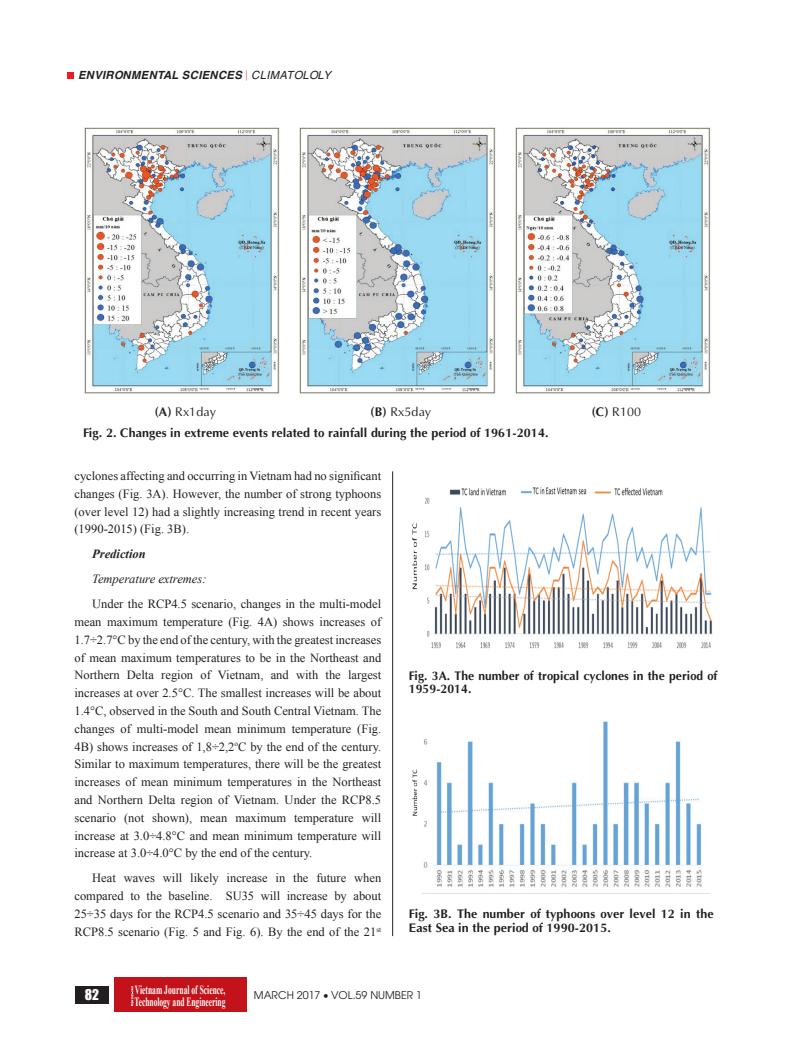
<style>
.page{position:relative;width:798px;height:1042px;background:#fff}
.page>*{position:absolute;margin:0;border:0;box-sizing:border-box;transform-origin:0 0}
.t1{font:13.75px "UTM Impact";color:#fff}
.t2{font:700 12.62px/11.4px "Times New Roman";color:#fff;scale:.6 1}
.t3{font:12.5px/17.8px "Times New Roman";color:#231f20;text-align:justify}
.t4{font:700 12.5px/13.8px "UTM Aptima";color:#231f20}
.t5{font:12.5px "UTM Aptima";color:#231f20}
.t6{font:italic 12.5px "Times New Roman";color:#231f20}
.t7{font:italic 700 12.5px "Times New Roman";color:#231f20}
.t8{font:italic 700 11.25px "UTM Helve";color:#231f20}
.t9{font:italic 11.25px "UTM Helve";color:#231f20}
.t10{font:10.62px "UTM Avo";color:#231f20}
.s1{font-weight:700}
</style>
<div class="page">
<div style="left:67px;top:73px;width:7px;height:6px;background:#ee1d23"></div>
<div style="left:75px;top:986px;width:33px;height:17px;background:#231f20"></div>
<div style="left:114px;top:977px;width:132px;height:34px;background:#c4121a"></div>
<svg style="left:131px;top:986px;width:2px;height:20px"></svg>
<img style="left:412px;top:487px;width:301px;height:162px">
<img style="left:412px;top:721px;width:291px;height:166px">
<hr style="left:392px;top:471px;width:1px;height:465px;background:#231f20">
<img style="left:84px;top:127px;width:196px;height:267px">
<img style="left:299px;top:127px;width:197px;height:267px">
<img style="left:515px;top:127px;width:196px;height:267px">
<p class="t8" style="left:78px;top:66px;width:158px">ENVIRONMENTAL SCIENCES</p>
<p class="t9" style="left:251px;top:66px;width:82px">CLIMATOLOLY</p>
<p class="t5" style="left:155px;top:402px;width:63px"><span class="s1">(a)</span> Rx1day</p>
<p class="t5" style="left:370px;top:402px;width:62px"><span class="s1">(b)</span> Rx5day</p>
<p class="t5" style="left:591px;top:402px;width:51px"><span class="s1">(c)</span> R100</p>
<p class="t4" style="left:83px;top:425px;width:467px">Fig. 2. Changes in extreme events related to rainfall during the period of 1961-2014.</p>
<p class="t3" style="left:74px;top:467px;width:308px">cyclones affecting and occurring in Vietnam had no significant changes (Fig. 3a). However, the number of strong typhoons (over level 12) had a slightly increasing trend in recent years (1990-2015) (Fig. 3b).</p>
<p class="t7" style="left:92px;top:545px;width:55px">Prediction</p>
<p class="t6" style="left:92px;top:570px;width:116px">Temperature extremes:</p>
<p class="t3" style="left:74px;top:595px;width:308px;text-indent:18px">Under the RCP4.5 scenario, changes in the multi-model mean maximum temperature (Fig. 4a) shows increases of 1.7÷2.7°C by the end of the century, with the greatest increases of mean maximum temperatures to be in the Northeast and Northern Delta region of Vietnam, and with the largest increases at over 2.5°C. The smallest increases will be about 1.4°C, observed in the South and South Central Vietnam. The changes of multi-model mean minimum temperature (Fig.<br>4b ) shows increases of 1,8÷2,2<sup>o</sup>C by the end of the century.<br>Similar to maximum temperatures, there will be the greatest increases of mean minimum temperatures in the Northeast and Northern Delta region of Vietnam. Under the RCP8.5 scenario (not shown), mean maximum temperature will increase at 3.0÷4.8°C and mean minimum temperature will increase at 3.0÷4.0°C by the end of the century.</p>
<p class="t3" style="left:74px;top:869px;width:308px;text-indent:18px">Heat waves will likely increase in the future when compared to the baseline. SU35 will increase by about 25÷35 days for the RCP4.5 scenario and 35÷45 days for the RCP8.5 scenario (Fig. 5 and Fig. 6). By the end of the 21<sup>st</sup></p>
<p class="t4" style="left:409px;top:667px;width:310px">Fig. 3a. The number of tropical cyclones in the period of<br>1959-2014.</p>
<p class="t4" style="left:409px;top:906px;width:306px">Fig. 3b. The number of typhoons over level 12 in the<br>East Sea in the period of 1990-2015.</p>
<p class="t1" style="left:85px;top:984px;width:16px">82</p>
<p class="t2" style="left:134px;top:984px;width:153px">Vietnam Journal of Science,<br>Technology and Engineering</p>
<p class="t10" style="left:254px;top:987px;width:169px">MARCH 2017 • VOL.59 NUMBER 1</p>
</div>
